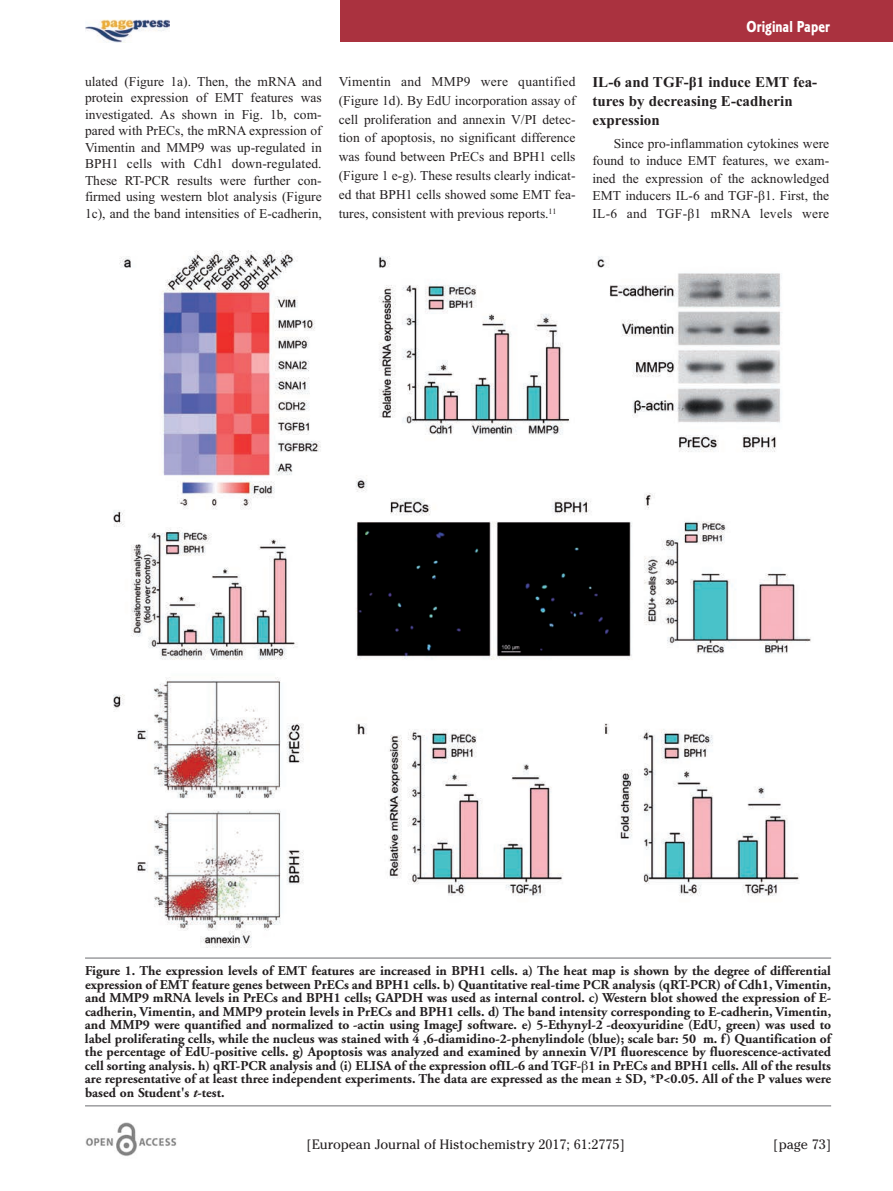
<style>
.page{position:relative;width:893px;height:1191px;background:#fff}
.page>*{position:absolute;margin:0;border:0;box-sizing:border-box;transform-origin:0 0}
.t1{font:16.5px "Corinthian Bold Condensed Plain";color:#fff}
.t2{font:700 15px/19.2px "Times New Roman";color:#231f20}
.t3{font:700 13.5px/13.5px "Adobe Garamond";color:#231f20;text-align:justify}
.t4{font:13.5px/16.5px "Times New Roman";color:#231f20;text-align:justify}
.t5{font:13.5px "Cheltenham";color:#231f20}
.s1{font-style:italic}
</style>
<div class="page">
<div style="left:340px;top:0;width:553px;height:42px;background:#aa323f"></div>
<img style="left:86px;top:1123px;width:91px;height:33px">
<img style="left:85px;top:19px;width:84px;height:24px">
<hr style="left:85px;top:957px;width:746px;height:1px;background:#6c6d70">
<hr style="left:85px;top:1105px;width:746px;height:1px;background:#6c6d70">
<img style="left:113px;top:250px;width:698px;height:697px">
<p class="t1" style="left:747px;top:21px;width:85px">Original Paper</p>
<p class="t4" style="left:85px;top:73px;width:238px">ulated (Figure 1a). Then, the mRNA and protein expression of EMT features was investigated. As shown in Fig. 1b, com&shy;pared with PrECs, the mRNA expression of Vimentin and MMP9 was up-regulated in BPH1 cells with Cdh1 down-regulated.<br>These RT-PCR results were further con&shy;firmed using western blot analysis (Figure 1c), and the band intensities of E-cadherin,</p>
<p class="t4" style="left:339px;top:72px;width:238px;line-height:18.8px">Vimentin and MMP9 were quantified (Figure 1d). By EdU incorporation assay of cell proliferation and annexin V/PI detec&shy;tion of apoptosis, no significant difference was found between PrECs and BPH1 cells (Figure 1 e-g). These results clearly indicat&shy;ed that BPH1 cells showed some EMT fea&shy;tures, consistent with previous reports.<sup>11</sup></p>
<p class="t2" style="left:592px;top:72px;width:226px">IL-6 and TGF-β1 induce EMT fea&shy;tures by decreasing E-cadherin expression</p>
<p class="t4" style="left:592px;top:135px;width:238px;line-height:17.4px;text-indent:21px">Since pro-inflammation cytokines were found to induce EMT features, we exam&shy;ined the expression of the acknowledged EMT inducers IL-6 and TGF-β1. First, the IL-6 and TGF-β1 mRNA levels were</p>
<p class="t3" style="left:85px;top:965px;width:748px">Figure 1. The expression levels of EMT features are increased in BPH1 cells. a) The heat map is shown by the degree of differential expression of EMT feature genes between PrECs and BPH1 cells. b) Quantitative real-time PCR analysis (qRT-PCR) of Cdh1, Vimentin, and MMP9 mRNA levels in PrECs and BPH1 cells; GAPDH was used as internal control. c) Western blot showed the expression of E&shy;cadherin, Vimentin, and MMP9 protein levels in PrECs and BPH1 cells. d) The band intensity corresponding to E-cadherin, Vimentin, and MMP9 were quantified and normalized to -actin using ImageJ software. e) 5-Ethynyl-2 -deoxyuridine (EdU, green) was used to label proliferating cells, while the nucleus was stained with 4 ,6-diamidino-2-phenylindole (blue); scale bar: 50 m. f) Quantification of the percentage of EdU-positive cells. g) Apoptosis was analyzed and examined by annexin V/PI fluorescence by fluorescence-activated cell sorting analysis. h) qRT-PCR analysis and (i) ELISA of the expression ofIL-6 and TGF- 1 in PrECs and BPH1 cells. All of the results are representative of at least three independent experiments. The data are expressed as the mean ± SD, *P&lt;0.05. All of the P values were based on Student's <span class="s1">t</span>-test.</p>
<p class="t5" style="left:307px;top:1136px;width:320px">[European Journal of Histochemistry 2017; 61:2775]</p>
<p class="t5" style="left:773px;top:1136px;width:59px">[page 73]</p>
</div>
